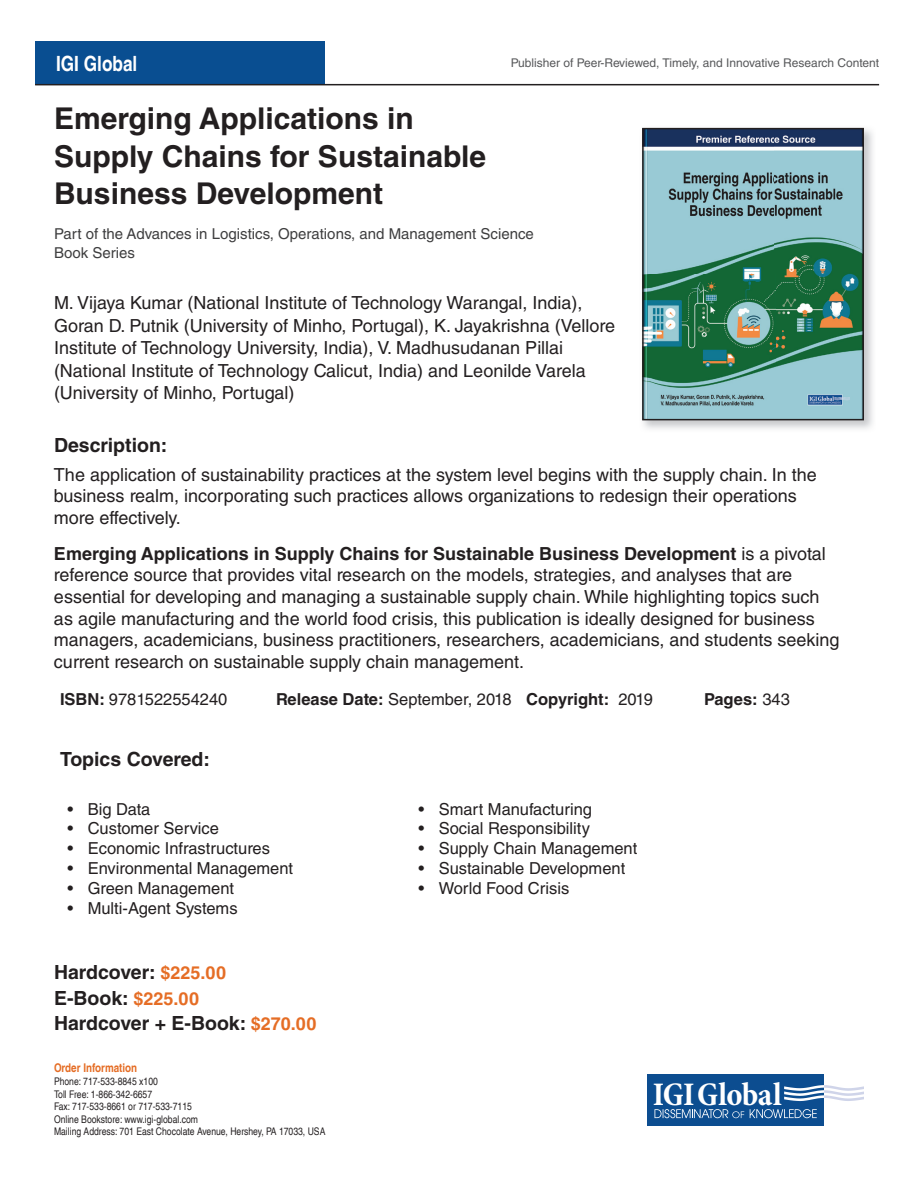
<style>
.page{position:relative;width:918px;height:1188px;background:#fff}
.page>*{position:absolute;margin:0;border:0;box-sizing:border-box;transform-origin:0 0}
.t1{font:700 condensed 33.3px "Minion Pro";letter-spacing:-.015em;color:#fff}
.t2{font:700 30px/37.5px "Helvetica LT Std";color:#231f20}
.t3{font:700 condensed 21px "Helvetica LT";color:#fff}
.t4{font:700 19.5px/25.5px "Helvetica LT Std";color:#231f20}
.t5{font:18px/21.6px "Helvetica LT Std";color:#231f20}
.t6{font:16.5px "Helvetica LT Std";color:#231f20}
.t7{font:700 16.5px "Helvetica LT Std";color:#231f20}
.t8{font:15px/19.5px "Helvetica LT Std";color:#3e3e3f}
.t9{font:12px "Helvetica LT Std";color:#57585a}
.t10{font:700 condensed 12px "Helvetica LT";color:#e56d25}
.t11{font:condensed 10.5px/12.6px "Helvetica LT";color:#231f20}
.s1{font-weight:700}
.s2{font-weight:400}
.s3{font-size:18px;color:#e56d25}
</style>
<div class="page">
<div style="left:35px;top:41px;width:290px;height:44px;background:#094e91"></div>
<svg style="left:647px;top:1125px;width:177px;height:1px"></svg>
<div style="left:647px;top:1074px;width:177px;height:51px;background:#0c4d90"></div>
<svg style="left:654px;top:1109px;width:90px;height:9px"></svg>
<svg style="left:750px;top:1109px;width:67px;height:9px"></svg>
<svg style="left:784px;top:1085px;width:80px;height:16px"></svg>
<hr style="left:35px;top:84px;width:844px;height:1px;background:#231f20">
<img style="left:645px;top:131px;width:216px;height:286px">
<div style="left:642px;top:128px;width:222px;height:292px;border:2px solid #231f20"></div>
<p class="t3" style="left:56px;top:50px;width:83px">IGI Global</p>
<p class="t9" style="left:511px;top:56px;width:370px">Publisher of Peer-Reviewed, Timely, and Innovative Research Content</p>
<h2 class="t2" style="left:54px;top:99px;width:434px">Emerging Applications in<br>Supply Chains for Sustainable<br>Business Development</h2>
<p class="t8" style="left:54px;top:224px;width:481px">Part of the Advances in Logistics, Operations, and Management Science<br>Book Series</p>
<p class="t5" style="left:54px;top:292px;width:563px;line-height:22.5px">M. Vijaya Kumar (National Institute of Technology Warangal, India), Goran D. Putnik (University of Minho, Portugal), K. Jayakrishna (Vellore Institute of Technology University, India), V. Madhusudanan Pillai (National Institute of Technology Calicut, India) and Leonilde Varela (University of Minho, Portugal)</p>
<p class="t4" style="left:54px;top:433px;width:115px">Description:</p>
<p class="t5" style="left:54px;top:464px;width:764px">The application of sustainability practices at the system level begins with the supply chain. In the business realm, incorporating such practices allows organizations to redesign their operations more effectively.</p>
<p class="t5" style="left:54px;top:543px;width:787px"><span class="s1">Emerging Applications in Supply Chains for Sustainable Business Development</span> is a pivotal reference source that provides vital research on the models, strategies, and analyses that are essential for developing and managing a sustainable supply chain. While highlighting topics such as agile manufacturing and the world food crisis, this publication is ideally designed for business managers, academicians, business practitioners, researchers, academicians, and students seeking current research on sustainable supply chain management.</p>
<p class="t6" style="left:60px;top:690px;width:169px"><span class="s1">ISBN:</span> 9781522554240</p>
<p class="t7" style="left:276px;top:689px;width:379px">Release Date: <span class="s2">September, 2018</span> Copyright: <span class="s2">2019</span></p>
<p class="t7" style="left:704px;top:689px;width:87px">Pages: <span class="s2">343</span></p>
<p class="t4" style="left:60px;top:746px;width:152px">Topics Covered:</p>
<p class="t6" style="left:68px;top:799px;width:84px">• Big Data</p>
<p class="t6" style="left:68px;top:819px;width:153px">• Customer Service</p>
<p class="t6" style="left:68px;top:839px;width:204px">• Economic Infrastructures</p>
<p class="t6" style="left:68px;top:859px;width:227px">• Environmental Management</p>
<p class="t6" style="left:68px;top:878px;width:168px">• Green Management</p>
<p class="t6" style="left:68px;top:898px;width:172px">• Multi-Agent Systems</p>
<p class="t4" style="left:54px;top:959px;width:264px">Hardcover: <span class="s3">$225.00<br></span>E-Book: <span class="s3">$225.00<br></span>Hardcover + E-Book: <span class="s3">$270.00</span></p>
<p class="t10" style="left:54px;top:1061px;width:85px">Order Information</p>
<p class="t11" style="left:54px;top:1075px;width:273px">Phone: 717-533-8845 x100<br>Toll Free: 1-866-342-6657<br>Fax: 717-533-8661 or 717-533-7115<br>Online Bookstore: www.igi-global.com<br>Mailing Address: 701 East Chocolate Avenue, Hershey, PA 17033, USA</p>
<p class="t6" style="left:418px;top:799px;width:175px">• Smart Manufacturing</p>
<p class="t6" style="left:418px;top:819px;width:173px">• Social Responsibility</p>
<p class="t6" style="left:418px;top:839px;width:220px">• Supply Chain Management</p>
<p class="t6" style="left:418px;top:859px;width:208px">• Sustainable Development</p>
<p class="t6" style="left:418px;top:878px;width:152px">• World Food Crisis</p>
<h1 class="t1" style="left:653px;top:1071px;width:130px">IGIGlobal</h1>
</div>
